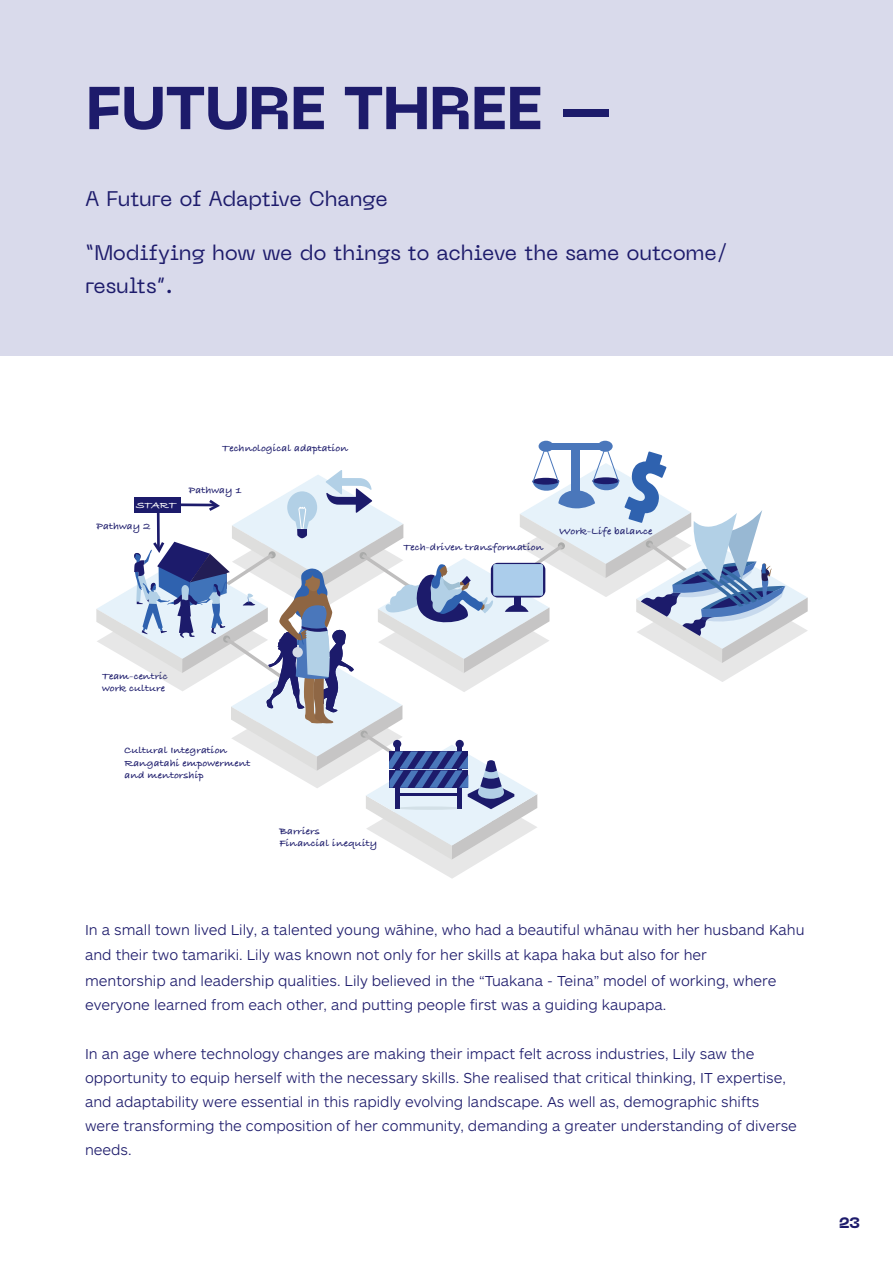
<style>
.page{position:relative;width:893px;height:1263px;background:#fff}
.page>*{position:absolute;margin:0;border:0;box-sizing:border-box;transform-origin:0 0}
.t1{font:800 60px "Neue Machina";letter-spacing:-.01em;color:#1d1b6b}
.t2{font:21px "Neue Machina";letter-spacing:-.015em;color:#1d1b6b}
.t3{font:300 15px/24px "ARS Maquette Pro";color:#1d1b6b}
.t4{font:800 15px "Neue Machina";color:#1d1b6b}
.t5{font:700 10.2px/12.1px "Bradley Hand ITCTT";color:#1c1b6b;scale:1.13 1}
.t6{font:700 10.2px "Bradley Hand ITCTT";color:#fff;scale:1.13 1}
</style>
<div class="page">
<div style="left:0;top:0;width:893px;height:355px;background:#d9daeb"></div>
<svg style="left:366px;top:778px;width:172px;height:101px"></svg>
<div style="left:552px;top:444px;width:48px;height:6px;background:#4a77bb"></div>
<div style="left:539px;top:441px;width:15px;height:11px;background:#4a77bb;border-radius:50%"></div>
<div style="left:598px;top:441px;width:15px;height:11px;background:#4a77bb;border-radius:50%"></div>
<svg style="left:96px;top:445px;width:712px;height:414px"></svg>
<p class="t1" style="left:86px;top:69px;width:529px">FUTURE THREE –</p>
<p class="t2" style="left:85px;top:185px;width:305px">A Future of Adaptive Change</p>
<p class="t2" style="left:85px;top:239px;width:644px">“Modifying how we do things to achieve the same outcome/</p>
<p class="t2" style="left:85px;top:272px;width:89px">results”.</p>
<p class="t5" style="left:222px;top:442px;width:113px">Technological adaptation</p>
<p class="t6" style="left:136px;top:497px;width:37px">START</p>
<p class="t5" style="left:97px;top:519px;width:49px">Pathway 2</p>
<p class="t5" style="left:189px;top:484px;width:48px">Pathway 1</p>
<p class="t5" style="left:403px;top:540px;width:125px">Tech-driven transformation</p>
<p class="t5" style="left:559px;top:524px;width:84px">Work-Life balance</p>
<p class="t5" style="left:102px;top:669px;width:60px">Team-centric work culture</p>
<p class="t5" style="left:124px;top:743px;width:93px">Cultural Integration</p>
<p class="t5" style="left:125px;top:756px;width:113px">Rangatahi empowerment and mentorship</p>
<p class="t5" style="left:279px;top:825px;width:88px">Barriers<br>Financial inequity</p>
<p class="t3" style="left:85px;top:916px;width:721px;line-height:25.5px">In a small town lived Lily, a talented young wāhine, who had a beautiful whānau with her husband Kahu and their two tamariki. Lily was known not only for her skills at kapa haka but also for her</p>
<p class="t3" style="left:85px;top:968px;width:693px">mentorship and leadership qualities. Lily believed in the “Tuakana - Teina” model of working, where everyone learned from each other, and putting people first was a guiding kaupapa.</p>
<p class="t3" style="left:85px;top:1041px;width:671px">In an age where technology changes are making their impact felt across industries, Lily saw the</p>
<p class="t3" style="left:85px;top:1065px;width:713px">opportunity to equip herself with the necessary skills. She realised that critical thinking, IT expertise, and adaptability were essential in this rapidly evolving landscape. As well as, demographic shifts were transforming the composition of her community, demanding a greater understanding of diverse needs.</p>
<p class="t4" style="left:839px;top:1213px;width:23px">23</p>
</div>
